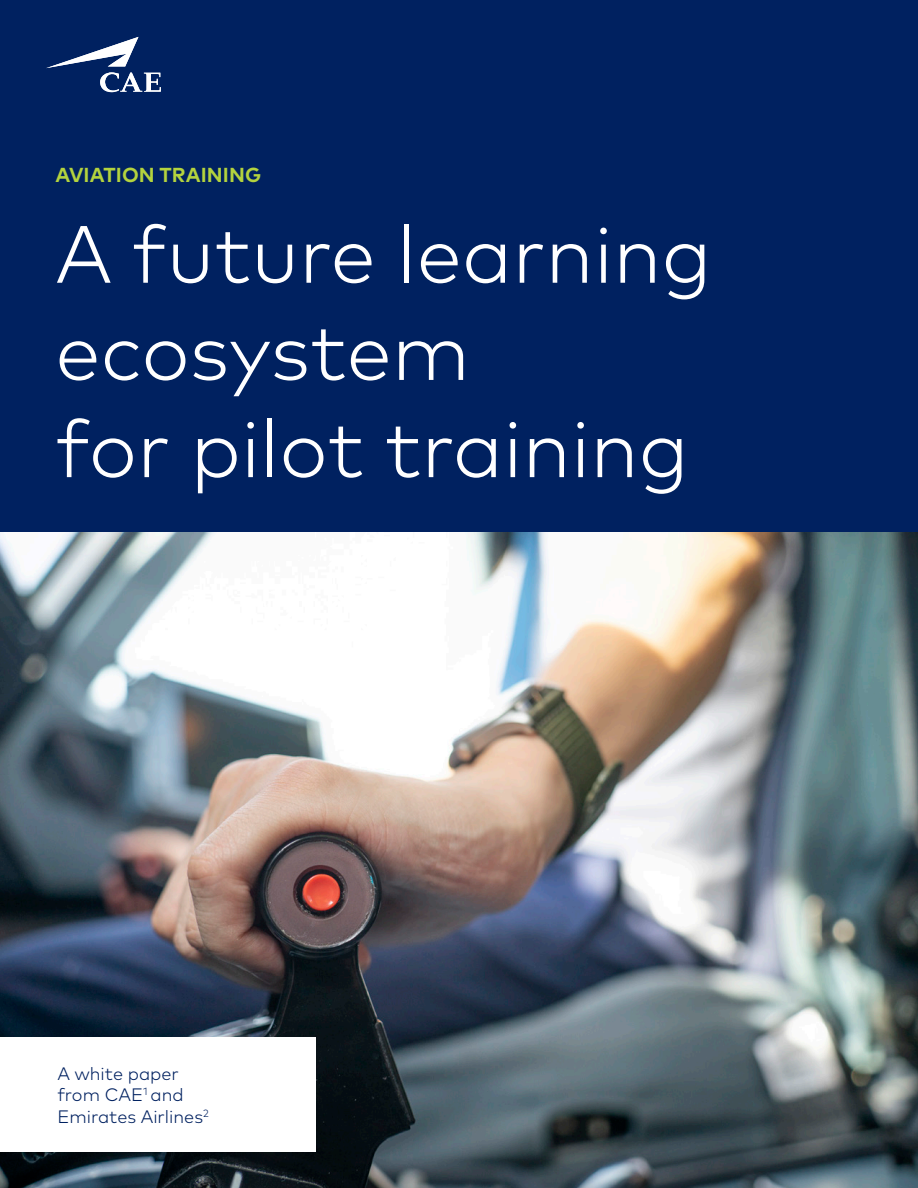
<style>
.page{position:relative;width:918px;height:1188px;background:#002160}
.page>*{position:absolute;margin:0;border:0;box-sizing:border-box;transform-origin:0 0}
.t1{font:300 81px/97.2px "Mark Pro";color:#fff}
.t2{font:700 20.25px "Mark Pro";letter-spacing:.005em;color:#b4d33e}
.t3{font:300 18px/21.6px "Mark Pro";color:#002160}
</style>
<div class="page">
<img style="left:0;top:532px;width:918px;height:656px">
<div style="left:0;top:1037px;width:316px;height:114px;background:#fff"></div>
<svg style="left:46px;top:37px;width:115px;height:55px"></svg>
<p class="t2" style="left:55px;top:159px;width:207px">AVIATION TRAINING</p>
<p class="t1" style="left:55px;top:199px;width:658px">A future learning ecosystem<br>for pilot training</p>
<p class="t3" style="left:57px;top:1061px;width:153px">A white paper from CAE<sup>1</sup> and<br>Emirates Airlines<sup>2</sup></p>
</div>
